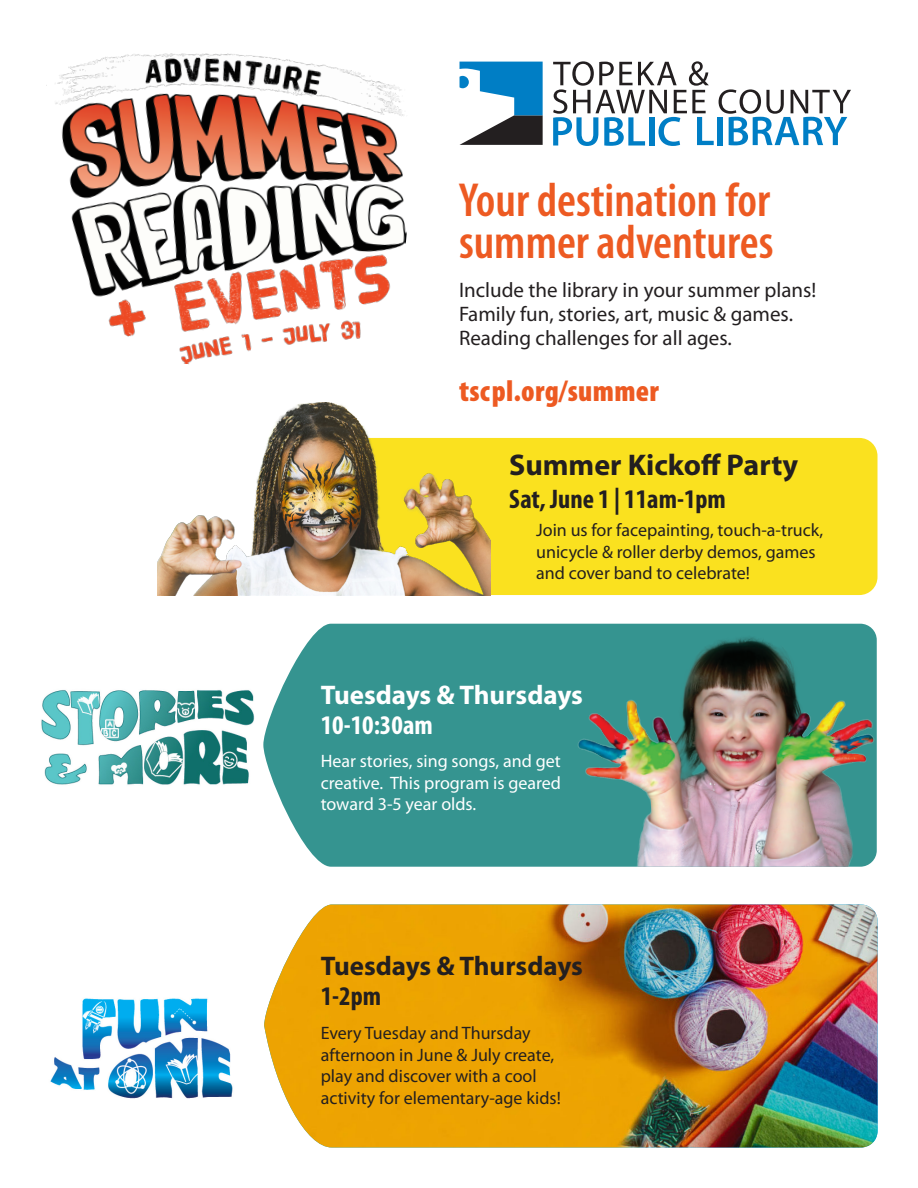
<style>
.page{position:relative;width:918px;height:1188px;background:#fff}
.page>*{position:absolute;margin:0;border:0;box-sizing:border-box;transform-origin:0 0}
.t1{font:600 condensed 48px/42px "Myriad Pro";color:#ed5a22}
.t2{font:700 30px "Myriad Pro";color:#231f20}
.t3{font:900 condensed 30px "Myriad Pro";letter-spacing:.01em;color:#ed5a22}
.t4{font:700 27px/30px "Myriad Pro";color:#fff}
.t5{font:700 27px/30px "Myriad Pro";color:#231f20}
.t6{font:700 condensed 27px "Myriad Pro";color:#231f20}
.t7{font:21px/24px "Myriad Pro";color:#231f20}
.t8{font:18px/21.6px "Myriad Pro";color:#231f20}
.t9{font:18px/21.6px "Myriad Pro";color:#fff;text-align:justify}
.s1{font-stretch:condensed}
</style>
<div class="page">
<div style="left:328px;top:438px;width:550px;height:157px;background:#fae11f;border-radius:18px"></div>
<img style="left:158px;top:403px;width:333px;height:192px">
<svg style="left:459px;top:61px;width:84px;height:84px"></svg>
<svg style="left:460px;top:62px;width:83px;height:83px"></svg>
<svg style="left:553px;top:61px;width:298px;height:85px"></svg>
<img style="left:264px;top:904px;width:614px;height:244px">
<img style="left:50px;top:998px;width:183px;height:101px">
<img style="left:46px;top:53px;width:361px;height:312px">
<svg style="left:264px;top:624px;width:286px;height:243px;background:#459c98"></svg>
<img style="left:41px;top:690px;width:223px;height:95px">
<img style="left:550px;top:624px;width:327px;height:243px">
<p class="t1" style="left:459px;top:178px;width:316px">Your destination for summer adventures</p>
<p class="t7" style="left:459px;top:277px;width:359px">Include the library in your summer plans!<br>Family fun, stories, art, music &amp; games.<br>Reading challenges for all ages.</p>
<p class="t3" style="left:459px;top:371px;width:201px">tscpl.org/summer</p>
<p class="t2" style="left:509px;top:446px;width:291px">Summer Kickoff Party</p>
<p class="t6" style="left:509px;top:482px;width:218px">Sat, June 1 | 11am-1pm</p>
<p class="t8" style="left:536px;top:519px;width:289px">Join us for facepainting, touch-a-truck, unicycle &amp; roller derby demos, games and cover band to celebrate!</p>
<p class="t4" style="left:321px;top:679px;width:264px">Tuesdays &amp; Thursdays<br><span class="s1">10-10:30am</span></p>
<p class="t9" style="left:321px;top:750px;width:242px">Hear stories, sing songs, and get creative. This program is geared toward 3-5 year olds.</p>
<p class="t5" style="left:321px;top:951px;width:264px">Tuesdays &amp; Thursdays<br><span class="s1">1-2pm</span></p>
<p class="t8" style="left:321px;top:1022px;width:242px">Every Tuesday and Thursday afternoon in June &amp; July create, play and discover with a cool activity for elementary-age kids!</p>
</div>
